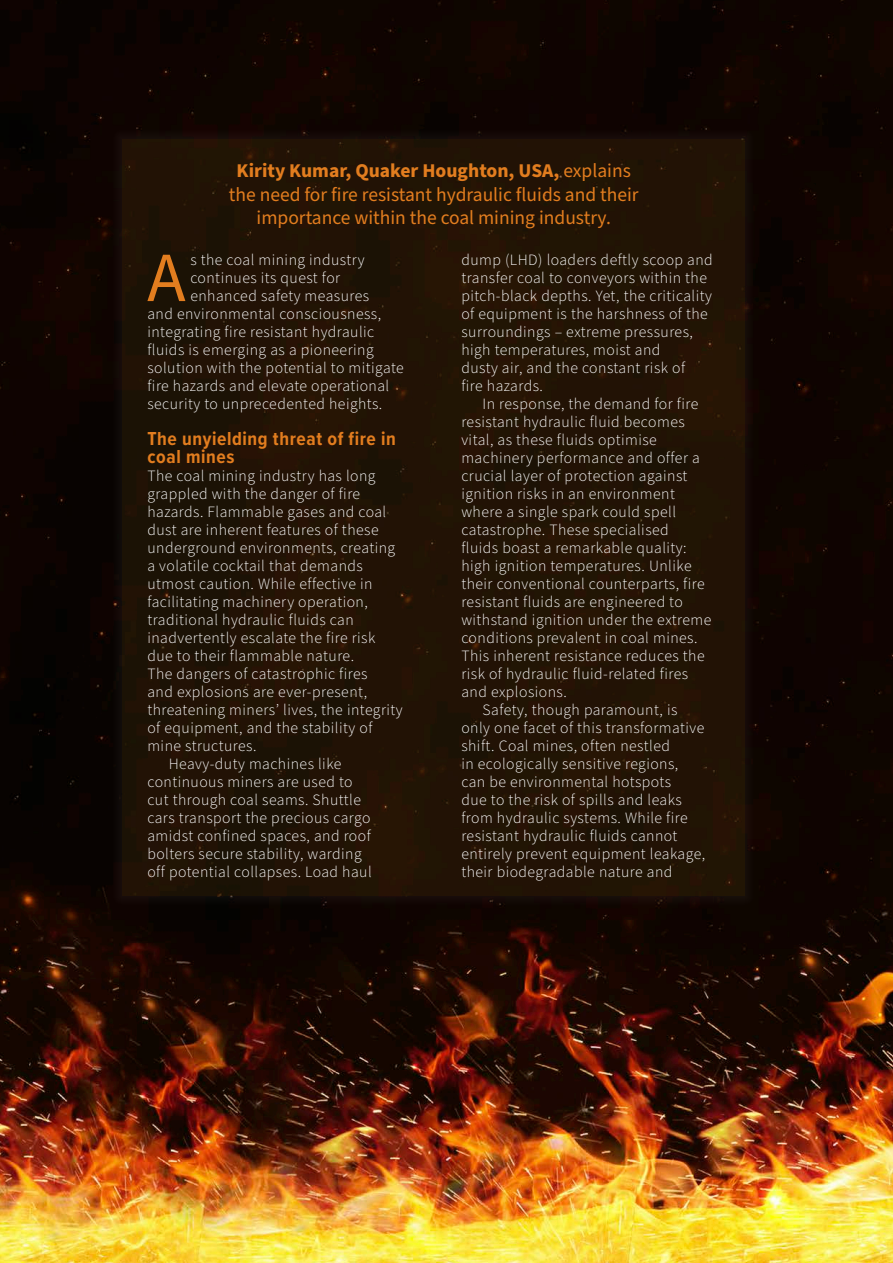
<style>
.page{position:relative;width:893px;height:1263px;background:#fff}
.page>*{position:absolute;margin:0;border:0;box-sizing:border-box;transform-origin:0 0}
.First_Paragraph-_Dro{font:70.65px "Source Sans Pro";color:#e27d1f}
.Underhead{font:19.5px/23.4px "Source Sans Pro";color:#e27d1f;text-align:center}
.Sub_one{font:700 19.5px/18px "Proxima Nova Cond";letter-spacing:.03em;color:#e27d1f}
.Main_text{font:300 15.75px/18px "Source Sans Pro";letter-spacing:.03em;color:#fff}
.Main_text-_No_indent{font:300 15.75px/18px "Source Sans Pro";letter-spacing:.03em;color:#fff}
.First_Paragraph-_Dro-2{font:300 15.75px "Source Sans Pro";letter-spacing:.03em;color:#fff}
.s1{font-weight:700}
</style>
<div class="page">
<img style="left:0;top:0;width:893px;height:1263px">
<div style="left:112px;top:129px;width:643px;height:777px;background:#130906"></div>
<div style="left:122px;top:139px;width:622px;height:757px;background:#221205"></div>
<p class="Underhead" style="left:229px;top:160px;width:411px"><span class="s1">Kirity Kumar, Quaker Houghton, USA,</span> explains the need for fire resistant hydraulic fluids and their importance within the coal mining industry.</p>
<p class="First_Paragraph-_Dro" style="left:147px;top:230px;width:40px">A</p>
<p class="First_Paragraph-_Dro-2" style="left:190px;top:249px;width:176px">s the coal mining industry</p>
<p class="First_Paragraph-_Dro-2" style="left:190px;top:267px;width:151px">continues its quest for</p>
<p class="First_Paragraph-_Dro-2" style="left:190px;top:285px;width:180px">enhanced safety measures</p>
<p class="First_Paragraph-_Dro-2" style="left:147px;top:303px;width:235px">and environmental consciousness,</p>
<p class="First_Paragraph-_Dro-2" style="left:147px;top:321px;width:228px">integrating fire resistant hydraulic</p>
<p class="First_Paragraph-_Dro-2" style="left:147px;top:339px;width:228px">fluids is emerging as a pioneering</p>
<p class="First_Paragraph-_Dro-2" style="left:147px;top:357px;width:258px">solution with the potential to mitigate</p>
<p class="First_Paragraph-_Dro-2" style="left:147px;top:375px;width:243px">fire hazards and elevate operational</p>
<p class="First_Paragraph-_Dro-2" style="left:147px;top:393px;width:236px">security to unprecedented heights.</p>
<p class="Sub_one" style="left:147px;top:429px;width:250px">The unyielding threat of fire in coal mines</p>
<p class="Main_text-_No_indent" style="left:147px;top:467px;width:257px">The coal mining industry has long grappled with the danger of fire hazards. Flammable gases and coal dust are inherent features of these underground environments, creating a volatile cocktail that demands utmost caution. While effective in facilitating machinery operation, traditional hydraulic fluids can inadvertently escalate the fire risk due to their flammable nature.<br>The dangers of catastrophic fires<br>and explosions are ever-present, threatening miners’ lives, the integrity of equipment, and the stability of mine structures.</p>
<p class="Main_text" style="left:147px;top:755px;width:226px;text-indent:21px">Heavy-duty machines like continuous miners are used to cut through coal seams. Shuttle cars transport the precious cargo amidst confined spaces, and roof bolters secure stability, warding off potential collapses. Load haul</p>
<p class="Main_text" style="left:461px;top:251px;width:253px">dump (LHD) loaders deftly scoop and transfer coal to conveyors within the pitch-black depths. Yet, the criticality of equipment is the harshness of the surroundings – extreme pressures, high temperatures, moist and<br>dusty air, and the constant risk of<br>fire hazards.</p>
<p class="Main_text" style="left:461px;top:395px;width:251px;text-indent:21px">In response, the demand for fire resistant hydraulic fluid becomes vital, as these fluids optimise machinery performance and offer a crucial layer of protection against ignition risks in an environment where a single spark could spell catastrophe. These specialised<br>fluids boast a remarkable quality: high ignition temperatures. Unlike their conventional counterparts, fire resistant fluids are engineered to withstand ignition under the extreme conditions prevalent in coal mines.<br>This inherent resistance reduces the risk of hydraulic fluid-related fires and explosions.</p>
<p class="Main_text" style="left:461px;top:701px;width:245px;text-indent:21px">Safety, though paramount, is only one facet of this transformative shift. Coal mines, often nestled<br>in ecologically sensitive regions, can be environmental hotspots<br>due to the risk of spills and leaks from hydraulic systems. While fire resistant hydraulic fluids cannot entirely prevent equipment leakage, their biodegradable nature and</p>
</div>
